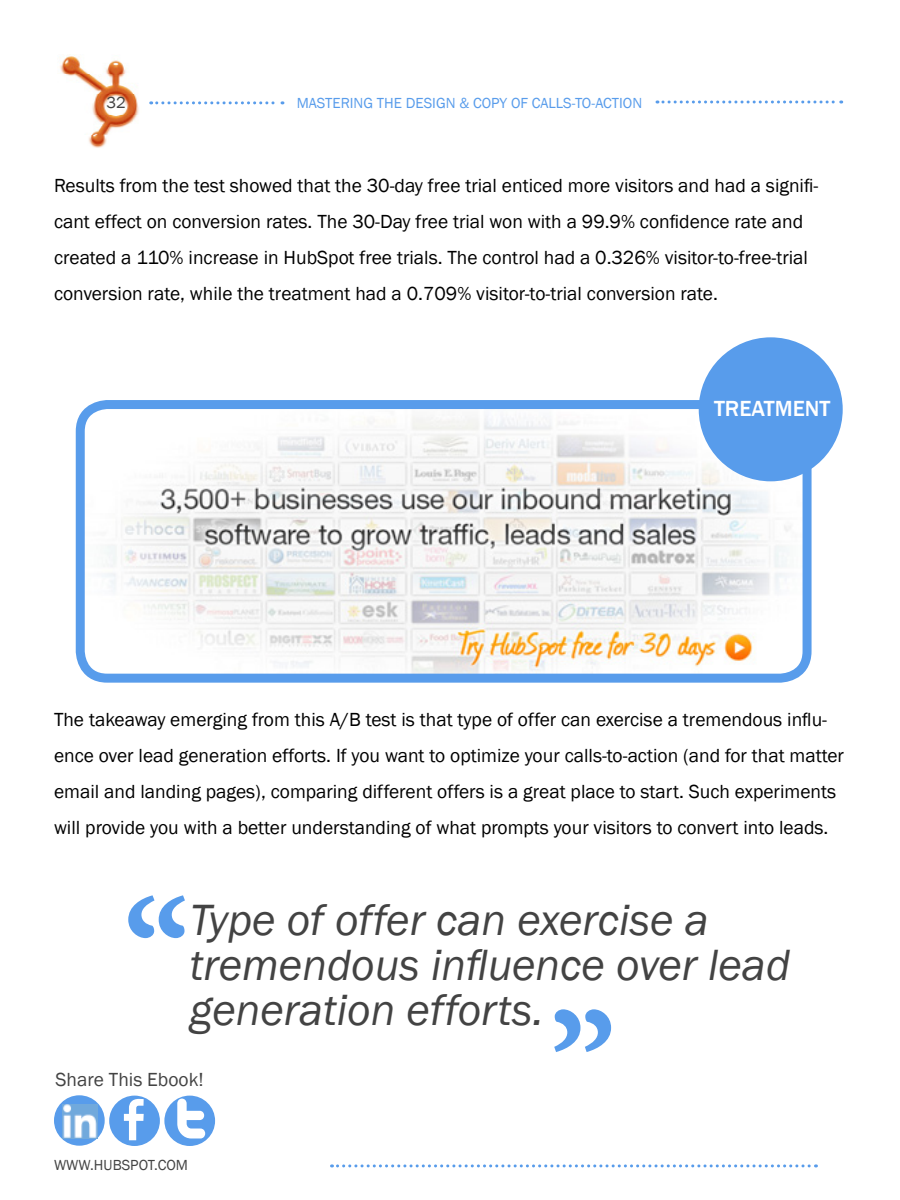
<style>
.page{position:relative;width:900px;height:1200px;background:#fff}
.page>*{position:absolute;margin:0;border:0;box-sizing:border-box;transform-origin:0 0}
.t1{font:700 150px "Minion Pro";color:#589ceb}
.t2{font:italic 45px/45px "Franklin Gothic";color:#434343}
.t3{font:500 22.5px "Franklin Gothic";color:#fff}
.t4{font:19.5px/36px "Franklin Gothic";color:#000}
.t5{font:19.5px "Franklin Gothic";color:#434343}
.t6{font:16.5px "Franklin Gothic";color:#434343}
.t7{font:15px "Franklin Gothic";color:#589ceb}
.t8{font:15px "Franklin Gothic";color:#434343}
</style>
<div class="page">
<svg style="left:151px;top:101px;width:132px;height:3px"></svg>
<img style="left:60px;top:54px;width:79px;height:94px">
<svg style="left:332px;top:1164px;width:484px;height:3px"></svg>
<svg style="left:657px;top:100px;width:185px;height:4px"></svg>
<div style="left:109px;top:1096px;width:51px;height:50px;background:#589ceb;border-radius:50%"></div>
<svg style="left:124px;top:1099px;width:20px;height:41px"></svg>
<div style="left:164px;top:1096px;width:51px;height:50px;background:#589ceb;border-radius:50%"></div>
<svg style="left:177px;top:1099px;width:28px;height:39px"></svg>
<svg style="left:54px;top:1095px;width:51px;height:51px"></svg>
<img style="left:62px;top:1104px;width:35px;height:34px">
<img style="left:86px;top:410px;width:716px;height:263px">
<div style="left:76px;top:400px;width:736px;height:283px;border:9px solid #589ceb;border-radius:27px"></div>
<div style="left:702px;top:341px;width:137px;height:137px;background:#589ceb;border-radius:50%"></div>
<div style="left:699px;top:337px;width:144px;height:144px;border:8px solid #589ceb;border-radius:50%"></div>
<p class="t6" style="left:106px;top:92px;width:21px">32</p>
<p class="t7" style="left:297px;top:94px;width:347px">mastering the design &amp; copy of calls-to-action</p>
<p class="t4" style="left:54px;top:168px;width:766px">Results from the test showed that the 30-day free trial enticed more visitors and had a signifi&shy;cant effect on conversion rates. The 30-Day free trial won with a 99.9% confidence rate and created a 110% increase in HubSpot free trials. The control had a 0.326% visitor-to-free-trial conversion rate, while the treatment had a 0.709% visitor-to-trial conversion rate.</p>
<p class="t3" style="left:714px;top:394px;width:118px">TREATMENT</p>
<p class="t4" style="left:54px;top:702px;width:792px">The takeaway emerging from this A/B test is that type of offer can exercise a tremendous influ&shy;ence over lead generation efforts. If you want to optimize your calls-to-action (and for that matter email and landing pages), comparing different offers is a great place to start. Such experiments will provide you with a better understanding of what prompts your visitors to convert into leads.</p>
<h1 class="t1" style="left:124px;top:849px;width:68px">“</h1>
<h2 class="t2" style="left:190px;top:899px;width:602px">Type of offer can exercise a tremendous influence over lead generation efforts.</h2>
<h1 class="t1" style="left:549px;top:962px;width:68px">”</h1>
<p class="t5" style="left:56px;top:1068px;width:150px">Share This Ebook!</p>
<p class="t8" style="left:54px;top:1156px;width:136px">www.Hubspot.com</p>
</div>
